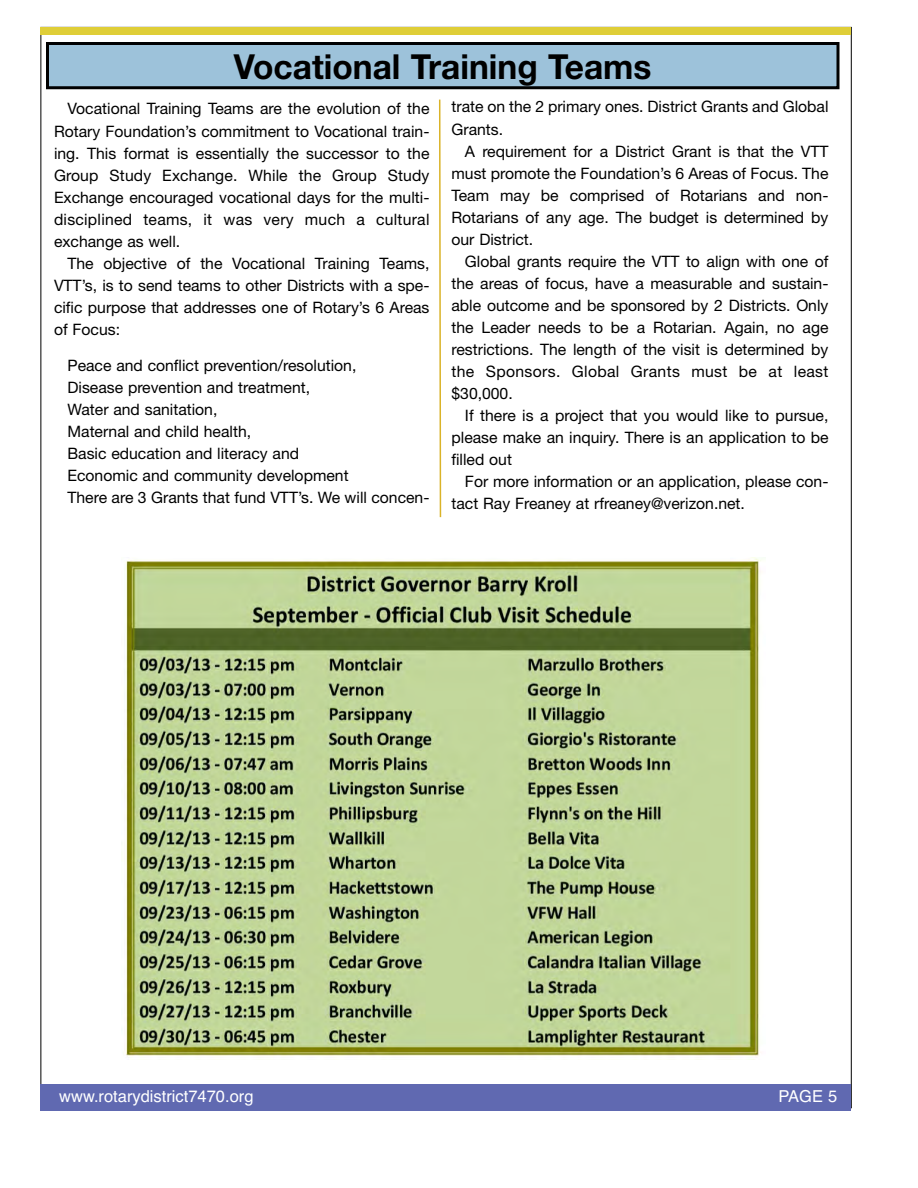
<style>
.page{position:relative;width:918px;height:1188px;background:#fff}
.page>*{position:absolute;margin:0;border:0;box-sizing:border-box;transform-origin:0 0}
.t1{font:700 34.5px "Helvetica Neue";color:#000}
.t2{font:16.5px "Helvetica";color:#fff}
.t3{font:15.75px/22px "Helvetica Neue";color:#000;text-align:justify}
</style>
<div class="page">
<div style="left:41px;top:1084px;width:810px;height:26px;background:#6069b1"></div>
<div style="left:41px;top:27px;width:810px;height:8px;background:#dfce38"></div>
<svg style="left:439px;top:99px;width:3px;height:419px"></svg>
<div style="left:48px;top:44px;width:790px;height:44px;background:#9dc2da"></div>
<div style="left:46px;top:42px;width:794px;height:47px;border:3px solid #000"></div>
<img style="left:126px;top:558px;width:636px;height:500px">
<h1 class="t1" style="left:234px;top:45px;width:419px">Vocational Training Teams</h1>
<p class="t3" style="left:54px;top:98px;width:377px;text-indent:13px">Vocational Training Teams are the evolution of the Rotary Foundation’s commitment to Vocational train&shy;ing. This format is essentially the successor to the Group Study Exchange. While the Group Study Exchange encouraged vocational days for the multi&shy;disciplined teams, it was very much a cultural exchange as well.</p>
<p class="t3" style="left:54px;top:252px;width:377px;text-indent:13px">The objective of the Vocational Training Teams, VTT’s, is to send teams to other Districts with a spe&shy;cific purpose that addresses one of Rotary’s 6 Areas of Focus:</p>
<p class="t3" style="left:68px;top:354px;width:363px;text-align:left">Peace and conflict prevention/resolution,<br>Disease prevention and treatment,<br>Water and sanitation,<br>Maternal and child health,<br>Basic education and literacy and<br>Economic and community development<br>There are 3 Grants that fund VTT’s. We will concen-</p>
<p class="t3" style="left:452px;top:96px;width:379px">trate on the 2 primary ones. District Grants and Global<br>Grants.</p>
<p class="t3" style="left:452px;top:140px;width:379px;text-indent:13px">A requirement for a District Grant is that the VTT must promote the Foundation’s 6 Areas of Focus. The Team may be comprised of Rotarians and non-Rotarians of any age. The budget is determined by our District.</p>
<p class="t3" style="left:452px;top:250px;width:379px;text-indent:13px">Global grants require the VTT to align with one of the areas of focus, have a measurable and sustain&shy;able outcome and be sponsored by 2 Districts. Only the Leader needs to be a Rotarian. Again, no age restrictions. The length of the visit is determined by the Sponsors. Global Grants must be at least $30,000.</p>
<p class="t3" style="left:452px;top:404px;width:378px;text-indent:13px">If there is a project that you would like to pursue, please make an inquiry. There is an application to be filled out</p>
<p class="t3" style="left:452px;top:470px;width:379px;text-indent:13px">For more information or an application, please con&shy;tact Ray Freaney at rfreaney@verizon.net.</p>
<p class="t2" style="left:59px;top:1086px;width:196px">www.rotarydistrict7470.org</p>
<p class="t2" style="left:778px;top:1086px;width:60px">PAGE 5</p>
</div>
